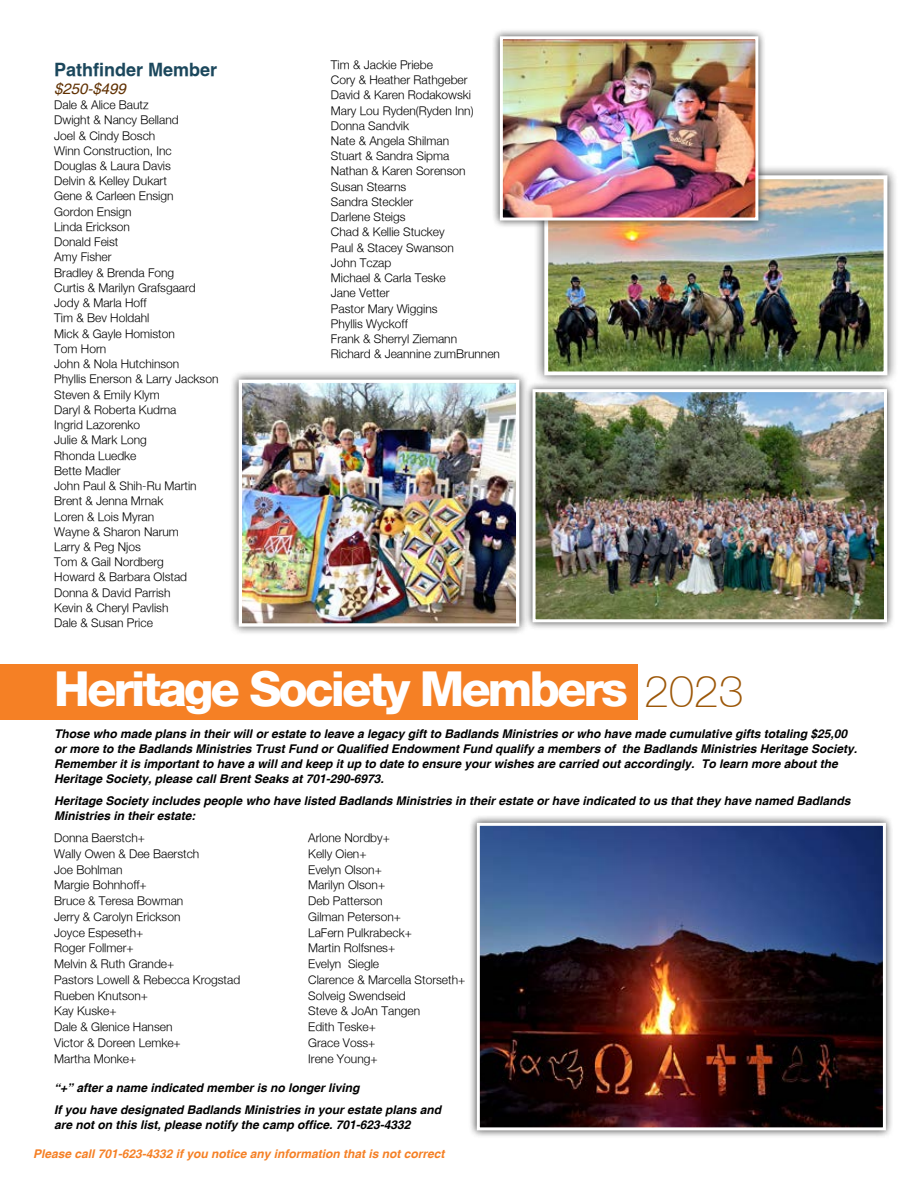
<style>
.page{position:relative;width:918px;height:1188px;background:#fff}
.page>*{position:absolute;margin:0;border:0;box-sizing:border-box;transform-origin:0 0}
.t1{font:800 48.15px "Helvetica 85";letter-spacing:-.06em;color:#fff}
.t2{font:700 18px "Helvetica";color:#1b475c}
.t3{font:italic 15px "Helvetica";color:#603000}
.t4{font:300 12px/15.3px "Helvetica Neue";color:#000}
.t5{font:italic 700 12px/15px "Helvetica";color:#000}
.t6{font:italic 700 12px "Helvetica";color:#f58025}
.s1{font-family:"Helvetica Neue CE";font-weight:100;font-size:44.85px;color:#9c5708}
</style>
<div class="page">
<div style="left:0;top:664px;width:637px;height:56px;background:#f58025"></div>
<div style="left:469px;top:815px;width:425px;height:324px;background:#000;opacity:.75"></div>
<img style="left:481px;top:827px;width:401px;height:299px">
<div style="left:477px;top:823px;width:409px;height:307px;border:3px solid #fff"></div>
<div style="left:534px;top:165px;width:364px;height:221px;background:#000;opacity:.75"></div>
<img style="left:549px;top:180px;width:333px;height:190px">
<div style="left:544px;top:175px;width:343px;height:200px;border:4px solid #fff"></div>
<div style="left:524px;top:381px;width:371px;height:249px;background:#000;opacity:.75"></div>
<img style="left:537px;top:393px;width:346px;height:225px">
<div style="left:533px;top:389px;width:354px;height:233px;border:3px solid #fff"></div>
<div style="left:229px;top:370px;width:299px;height:266px;background:#000;opacity:.75"></div>
<img style="left:243px;top:384px;width:272px;height:239px">
<div style="left:239px;top:380px;width:280px;height:247px;border:3px solid #fff"></div>
<div style="left:492px;top:28px;width:274px;height:201px;background:#000;opacity:.75"></div>
<img style="left:504px;top:40px;width:250px;height:177px">
<div style="left:500px;top:36px;width:258px;height:185px;border:3px solid #fff"></div>
<h2 class="t2" style="left:54px;top:57px;width:165px">Pathfinder Member</h2>
<p class="t3" style="left:54px;top:80px;width:73px">$250-$499</p>
<p class="t4" style="left:54px;top:97px;width:166px">Dale &amp; Alice Bautz<br>Dwight &amp; Nancy Belland<br>Joel &amp; Cindy Bosch<br>Winn Construction, Inc<br>Douglas &amp; Laura Davis<br>Delvin &amp; Kelley Dukart<br>Gene &amp; Carleen Ensign<br>Gordon Ensign<br>Linda Erickson<br>Donald Feist<br>Amy Fisher<br>Bradley &amp; Brenda Fong<br>Curtis &amp; Marilyn Grafsgaard<br>Jody &amp; Marla Hoff<br>Tim &amp; Bev Holdahl<br>Mick &amp; Gayle Homiston<br>Tom Horn<br>John &amp; Nola Hutchinson<br>Phyllis Enerson &amp; Larry Jackson<br>Steven &amp; Emily Klym<br>Daryl &amp; Roberta Kudrna<br>Ingrid Lazorenko<br>Julie &amp; Mark Long<br>Rhonda Luedke<br>Bette Madler<br>John Paul &amp; Shih-Ru Martin<br>Brent &amp; Jenna Mrnak<br>Loren &amp; Lois Myran<br>Wayne &amp; Sharon Narum<br>Larry &amp; Peg Njos<br>Tom &amp; Gail Nordberg<br>Howard &amp; Barbara Olstad<br>Donna &amp; David Parrish<br>Kevin &amp; Cheryl Pavlish<br>Dale &amp; Susan Price</p>
<p class="t4" style="left:331px;top:57px;width:171px">Tim &amp; Jackie Priebe<br>Cory &amp; Heather Rathgeber<br>David &amp; Karen Rodakowski<br>Mary Lou Ryden(Ryden Inn)<br>Donna Sandvik<br>Nate &amp; Angela Shilman<br>Stuart &amp; Sandra Sipma<br>Nathan &amp; Karen Sorenson<br>Susan Stearns<br>Sandra Steckler<br>Darlene Steigs<br>Chad &amp; Kellie Stuckey<br>Paul &amp; Stacey Swanson<br>John Tczap<br>Michael &amp; Carla Teske<br>Jane Vetter<br>Pastor Mary Wiggins<br>Phyllis Wyckoff<br>Frank &amp; Sherryl Ziemann<br>Richard &amp; Jeannine zumBrunnen</p>
<h1 class="t1" style="left:54px;top:661px;width:691px">Heritage Society Members <span class="s1">2023</span></h1>
<p class="t5" style="left:54px;top:727px;width:804px">Those who made plans in their will or estate to leave a legacy gift to Badlands Ministries or who have made cumulative gifts totaling $25,00 or more to the Badlands Ministries Trust Fund or Qualified Endowment Fund qualify a members of the Badlands Ministries Heritage Society.<br>Remember it is important to have a will and keep it up to date to ensure your wishes are carried out accordingly. To learn more about the Heritage Society, please call Brent Seaks at 701-290-6973.</p>
<p class="t5" style="left:54px;top:793px;width:798px">Heritage Society includes people who have listed Badlands Ministries in their estate or have indicated to us that they have named Badlands<br>Ministries in their estate:</p>
<p class="t4" style="left:54px;top:830px;width:188px;line-height:15.8px">Donna Baerstch+<br>Wally Owen &amp; Dee Baerstch<br>Joe Bohlman<br>Margie Bohnhoff+<br>Bruce &amp; Teresa Bowman<br>Jerry &amp; Carolyn Erickson<br>Joyce Espeseth+<br>Roger Follmer+<br>Melvin &amp; Ruth Grande+<br>Pastors Lowell &amp; Rebecca Krogstad<br>Rueben Knutson+<br>Kay Kuske+<br>Dale &amp; Glenice Hansen<br>Victor &amp; Doreen Lemke+<br>Martha Monke+</p>
<p class="t4" style="left:308px;top:830px;width:159px;line-height:15.8px">Arlone Nordby+<br>Kelly Oien+<br>Evelyn Olson+<br>Marilyn Olson+<br>Deb Patterson<br>Gilman Peterson+<br>LaFern Pulkrabeck+<br>Martin Rolfsnes+<br>Evelyn Siegle<br>Clarence &amp; Marcella Storseth+<br>Solveig Swendseid<br>Steve &amp; JoAn Tangen<br>Edith Teske+<br>Grace Voss+<br>Irene Young+</p>
<p class="t5" style="left:54px;top:1077px;width:388px;line-height:21.8px">“+” after a name indicated member is no longer living<br>If you have designated Badlands Ministries in your estate plans and</p>
<p class="t5" style="left:54px;top:1118px;width:358px">are not on this list, please notify the camp office. 701-623-4332</p>
<p class="t6" style="left:33px;top:1146px;width:413px">Please call 701-623-4332 if you notice any information that is not correct</p>
</div>
